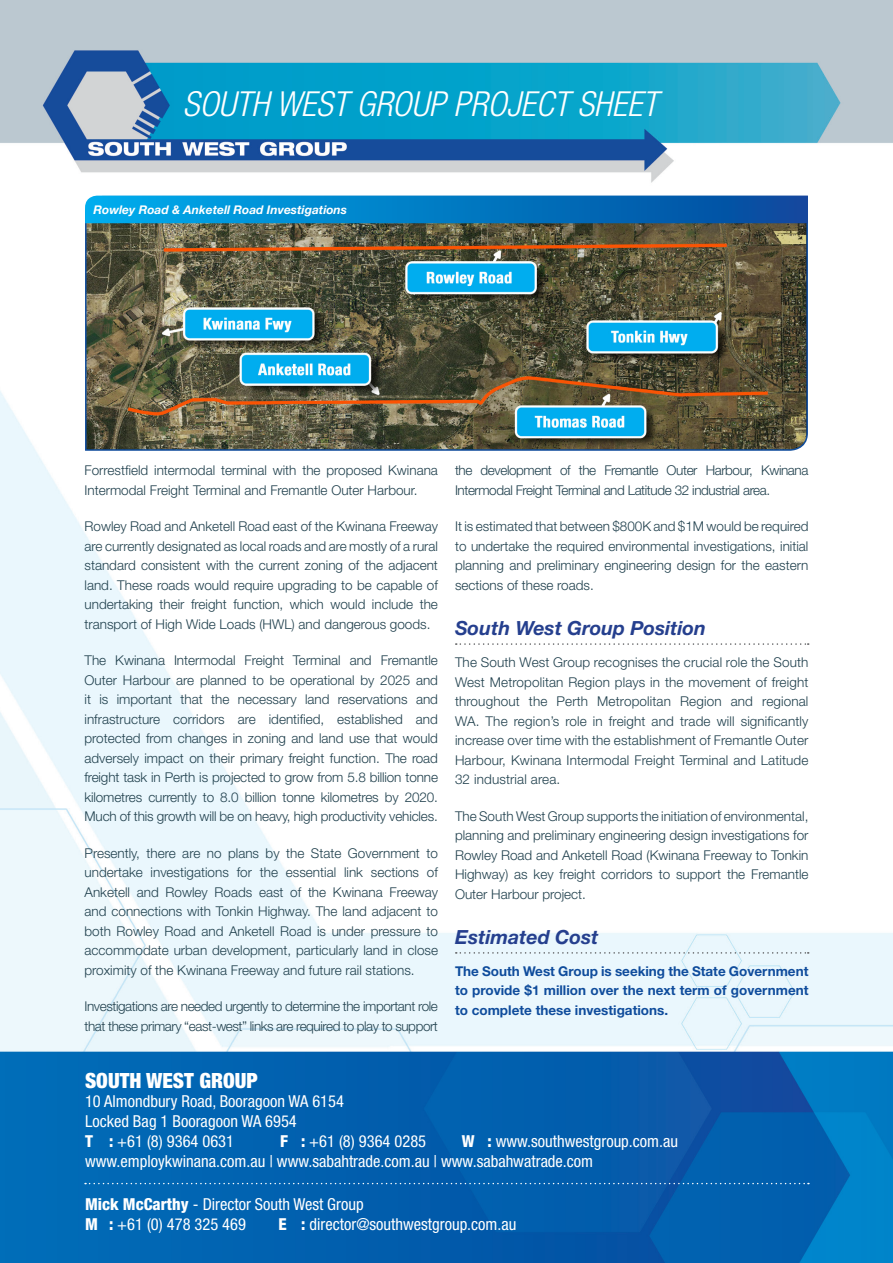
<style>
.page{position:relative;width:893px;height:1263px;background:#fff}
.page>*{position:absolute;margin:0;border:0;box-sizing:border-box;transform-origin:0 0}
.Section_Header{font:italic 300 condensed 34.5px "Helvetica Neue LT Std";color:#fff}
.t1{font:900 condensed 21px "Helvetica Neue LT Std";color:#fff}
.Heading_11pt_Bold_It{font:italic 700 19.5px "Helvetica Neue LT Std";color:#253f8e}
.t2{font:condensed 16.5px "Helvetica Neue LT Std";color:#fff}
.Body{font:300 13.5px/19.5px "Helvetica Neue LT Std";color:#20404d;text-align:justify}
.Body-2{font:300 13.5px/19.5px "Helvetica Neue LT Std";letter-spacing:-.03em;color:#20404d}
.Body_Bold{font:700 13.5px/19.5px "Helvetica Neue LT Std";color:#0f4c9c;text-align:justify}
.Bold_Italic{font:italic 700 12px "Helvetica Neue LT Std";color:#fff}
.s1{font-weight:800}
</style>
<div class="page">
<img style="left:0;top:0;width:893px;height:1263px">
<img style="left:84px;top:195px;width:725px;height:256px">
<svg style="left:85px;top:196px;width:723px;height:27px;background:#017ac4"></svg>
<svg style="left:85px;top:1183px;width:724px;height:1px"></svg>
<svg style="left:456px;top:643px;width:353px;height:2px"></svg>
<svg style="left:456px;top:952px;width:353px;height:2px"></svg>
<p class="Section_Header" style="left:183px;top:84px;width:476px">SOUTH WEST GROUP PROJECT SHEET</p>
<p class="Bold_Italic" style="left:94px;top:202px;width:255px">Rowley Road &amp; Anketell Road Investigations</p>
<p class="Body" style="left:85px;top:460px;width:355px">Forrestfield intermodal terminal with the proposed Kwinana<br>Intermodal Freight Terminal and Fremantle Outer Harbour.</p>
<p class="Body" style="left:85px;top:516px;width:355px">Rowley Road and Anketell Road east of the Kwinana Freeway are currently designated as local roads and are mostly of a rural standard consistent with the current zoning of the adjacent land. These roads would require upgrading to be capable of undertaking their freight function, which would include the transport of High Wide Loads (HWL) and dangerous goods.</p>
<p class="Body" style="left:85px;top:650px;width:355px">The Kwinana Intermodal Freight Terminal and Fremantle Outer Harbour are planned to be operational by 2025 and it is important that the necessary land reservations and infrastructure corridors are identified, established and protected from changes in zoning and land use that would adversely impact on their primary freight function. The road freight task in Perth is projected to grow from 5.8 billion tonne kilometres currently to 8.0 billion tonne kilometres by 2020.<br>Much of this growth will be on heavy, high productivity vehicles.</p>
<p class="Body" style="left:85px;top:843px;width:355px">Presently, there are no plans by the State Government to undertake investigations for the essential link sections of Anketell and Rowley Roads east of the Kwinana Freeway and connections with Tonkin Highway. The land adjacent to both Rowley Road and Anketell Road is under pressure to accommodate urban development, particularly land in close proximity of the Kwinana Freeway and future rail stations.</p>
<p class="Body-2" style="left:85px;top:996px;width:355px">Investigations are needed urgently to determine the important role that these primary “east-west” links are required to play to support</p>
<p class="Body-2" style="left:455px;top:460px;width:355px">the development of the Fremantle Outer Harbour, Kwinana<br>Intermodal Freight Terminal and Latitude 32 industrial area.</p>
<p class="Body" style="left:455px;top:516px;width:355px">It is estimated that between $800K and $1M would be required to undertake the required environmental investigations, initial planning and preliminary engineering design for the eastern sections of these roads.</p>
<p class="Heading_11pt_Bold_It" style="left:455px;top:616px;width:252px">South West Group Position</p>
<p class="Body" style="left:455px;top:652px;width:355px">The South West Group recognises the crucial role the South West Metropolitan Region plays in the movement of freight throughout the Perth Metropolitan Region and regional WA. The region’s role in freight and trade will significantly increase over time with the establishment of Fremantle Outer Harbour, Kwinana Intermodal Freight Terminal and Latitude 32 industrial area.</p>
<p class="Body" style="left:455px;top:806px;width:355px">The South West Group supports the initiation of environmental, planning and preliminary engineering design investigations for Rowley Road and Anketell Road (Kwinana Freeway to Tonkin Highway) as key freight corridors to support the Fremantle Outer Harbour project.</p>
<p class="Heading_11pt_Bold_It" style="left:455px;top:925px;width:145px">Estimated Cost</p>
<p class="Body_Bold" style="left:455px;top:961px;width:355px">The South West Group is seeking the State Government to provide $1 million over the next term of government to complete these investigations.</p>
<p class="t1" style="left:85px;top:1067px;width:174px">SOUTH WEST GROUP</p>
<p class="t2" style="left:85px;top:1092px;width:260px">10 Almondbury Road, Booragoon WA 6154</p>
<p class="t2" style="left:85px;top:1112px;width:213px">Locked Bag 1 Booragoon WA 6954</p>
<p class="t2" style="left:85px;top:1132px;width:151px"><span class="s1">T :</span> +61 (8) 9364 0631</p>
<p class="t2" style="left:280px;top:1132px;width:148px"><span class="s1">F :</span> +61 (8) 9364 0285</p>
<p class="t2" style="left:462px;top:1132px;width:218px"><span class="s1">W :</span> www.southwestgroup.com.au</p>
<p class="t2" style="left:85px;top:1151px;width:510px">www.employkwinana.com.au | www.sabahtrade.com.au | www.sabahwatrade.com</p>
<p class="t2" style="left:85px;top:1194px;width:280px"><span class="s1">Mick McCarthy</span> - Director South West Group</p>
<p class="t2" style="left:85px;top:1214px;width:162px"><span class="s1">M :</span> +61 (0) 478 325 469</p>
<p class="t2" style="left:279px;top:1214px;width:239px"><span class="s1">E :</span> director@southwestgroup.com.au</p>
</div>
